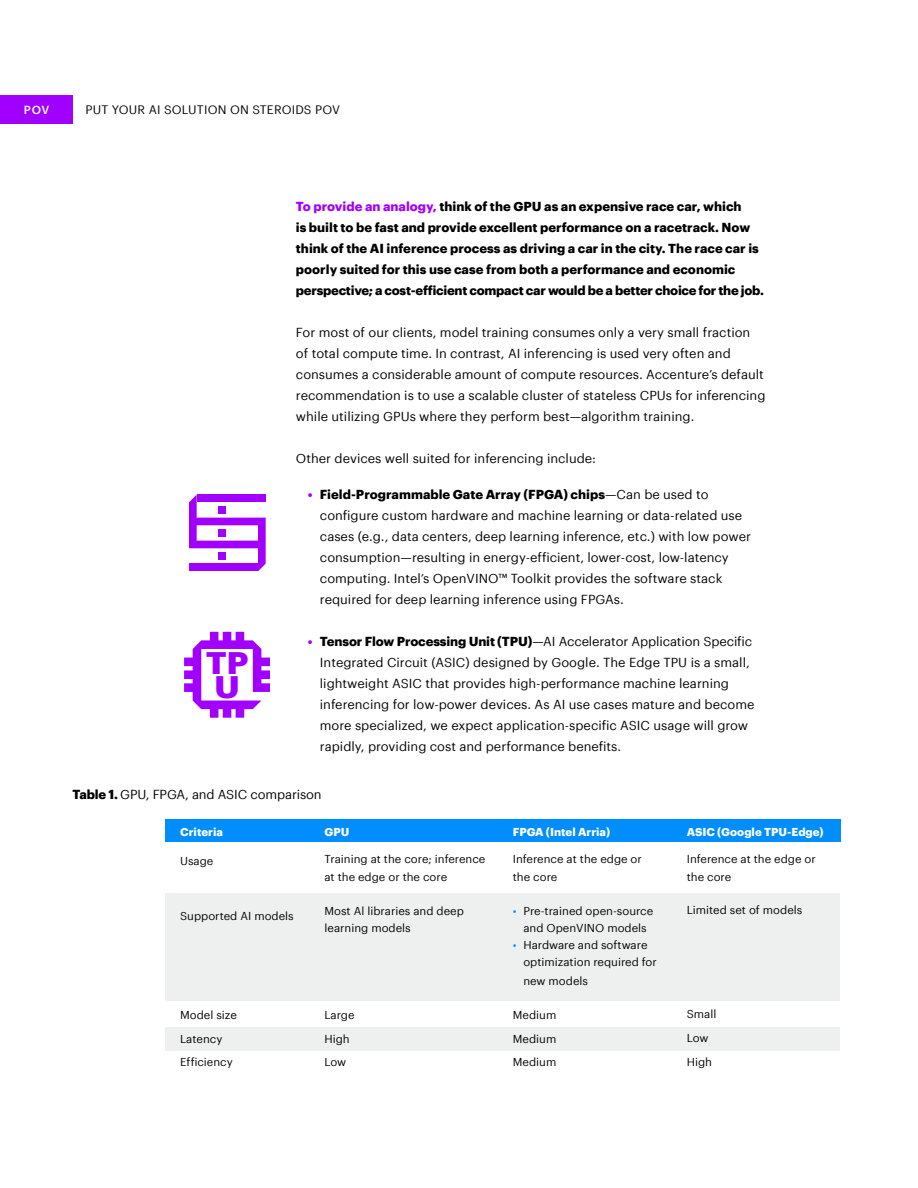
<style>
.page{position:relative;width:918px;height:1188px;background:#fff}
.page>*{position:absolute;margin:0;border:0;box-sizing:border-box;transform-origin:0 0}
.t1{font:700 30.45px/24px "Graphik";color:#a100ff;scale:1.11 1}
.t2{font:12.75px/21px "Graphik";color:#000}
.t3{font:700 12.75px/21px "Graphik";color:#000}
.t4{font:12px "Graphik";letter-spacing:.015em;color:#000}
.t5{font:500 11.55px "Graphik";color:#fff}
.t6{font:11.25px/23.7px "Graphik";color:#000}
.t7{font:700 11.25px "Graphik";color:#fff}
.s1{color:#a100ff}
.s2{font-weight:700;color:#a100ff}
.s3{font-weight:700}
.s4{color:#008eff}
</style>
<div class="page">
<div style="left:0;top:95px;width:73px;height:29px;background:#a100ff"></div>
<div style="left:165px;top:820px;width:676px;height:22px;background:#008eff"></div>
<div style="left:165px;top:893px;width:675px;height:107px;background:#eeefef"></div>
<div style="left:165px;top:1027px;width:675px;height:23px;background:#eeefef"></div>
<svg style="left:184px;top:632px;width:86px;height:86px"></svg>
<svg style="left:189px;top:495px;width:77px;height:76px"></svg>
<div style="left:218px;top:506px;width:8px;height:8px;background:#a100ff"></div>
<div style="left:218px;top:552px;width:8px;height:8px;background:#a100ff"></div>
<div style="left:218px;top:529px;width:8px;height:8px;background:#a100ff"></div>
<p class="t5" style="left:24px;top:101px;width:27px">POV</p>
<p class="t4" style="left:86px;top:101px;width:256px">PUT YOUR AI SOLUTION ON STEROIDS POV</p>
<h1 class="t1" style="left:206px;top:649px;width:40px">TP<br>U</h1>
<p class="t3" style="left:296px;top:195px;width:470px"><span class="s1">To provide an analogy,</span> think of the GPU as an expensive race car, which<br>is built to be fast and provide excellent performance on a racetrack. Now think of the AI inference process as driving a car in the city. The race car is poorly suited for this use case from both a performance and economic perspective; a cost-efficient compact car would be a better choice for the job.</p>
<p class="t2" style="left:296px;top:321px;width:471px">For most of our clients, model training consumes only a very small fraction of total compute time. In contrast, AI inferencing is used very often and consumes a considerable amount of compute resources. Accenture’s default recommendation is to use a scalable cluster of stateless CPUs for inferencing while utilizing GPUs where they perform best—algorithm training.</p>
<p class="t2" style="left:296px;top:447px;width:302px">Other devices well suited for inferencing include:</p>
<p class="t2" style="left:320px;top:483px;width:433px;text-indent:-12px"><span class="s2">•</span> <span class="s3">Field-Programmable Gate Array (FPGA) chips</span>—Can be used to configure custom hardware and machine learning or data-related use cases (e.g., data centers, deep learning inference, etc.) with low power consumption—resulting in energy-efficient, lower-cost, low-latency computing. Intel’s OpenVINO™ Toolkit provides the software stack required for deep learning inference using FPGAs.</p>
<p class="t2" style="left:320px;top:630px;width:436px;text-indent:-12px"><span class="s2">•</span> <span class="s3">Tensor Flow Processing Unit (TPU)</span>—AI Accelerator Application Specific Integrated Circuit (ASIC) designed by Google. The Edge TPU is a small, lightweight ASIC that provides high-performance machine learning inferencing for low-power devices. As AI use cases mature and become more specialized, we expect application-specific ASIC usage will grow rapidly, providing cost and performance benefits.</p>
<p class="t2" style="left:72px;top:783px;width:251px"><span class="s3">Table 1.</span> GPU, FPGA, and ASIC comparison</p>
<p class="t7" style="left:180px;top:823px;width:44px">Criteria</p>
<p class="t6" style="left:180px;top:848px;width:35px">Usage</p>
<p class="t6" style="left:180px;top:903px;width:115px">Supported AI models</p>
<p class="t6" style="left:180px;top:1002px;width:58px">Model size<br>Latency<br>Efficiency</p>
<p class="t7" style="left:324px;top:823px;width:26px">GPU</p>
<p class="t6" style="left:324px;top:850px;width:163px;line-height:17.1px">Training at the core; inference at the edge or the core</p>
<p class="t6" style="left:324px;top:901px;width:141px;line-height:17.1px">Most Al libraries and deep learning models</p>
<p class="t6" style="left:324px;top:1002px;width:32px">Large<br>High<br>Low</p>
<p class="t7" style="left:513px;top:823px;width:99px">FPGA (Intel Arria)</p>
<p class="t6" style="left:513px;top:850px;width:131px;line-height:17.1px">Inference at the edge or the core</p>
<p class="t6" style="left:513px;top:901px;width:142px;line-height:17.1px;text-align:center"><span class="s4">•</span> Pre-trained open-source and OpenVINO models</p>
<p class="t6" style="left:523px;top:936px;width:135px;line-height:17.1px;text-indent:-11px"><span class="s4">•</span> Hardware and software optimization required for</p>
<p class="t6" style="left:523px;top:968px;width:66px">new models</p>
<p class="t6" style="left:513px;top:1002px;width:45px;text-align:justify">Medium Medium Medium</p>
<p class="t7" style="left:687px;top:823px;width:138px">ASIC (Google TPU-Edge)</p>
<p class="t6" style="left:687px;top:850px;width:131px;line-height:17.1px">Inference at the edge or the core</p>
<p class="t6" style="left:687px;top:897px;width:117px">Limited set of models</p>
<p class="t6" style="left:687px;top:1001px;width:31px">Small<br>Low<br>High</p>
</div>
